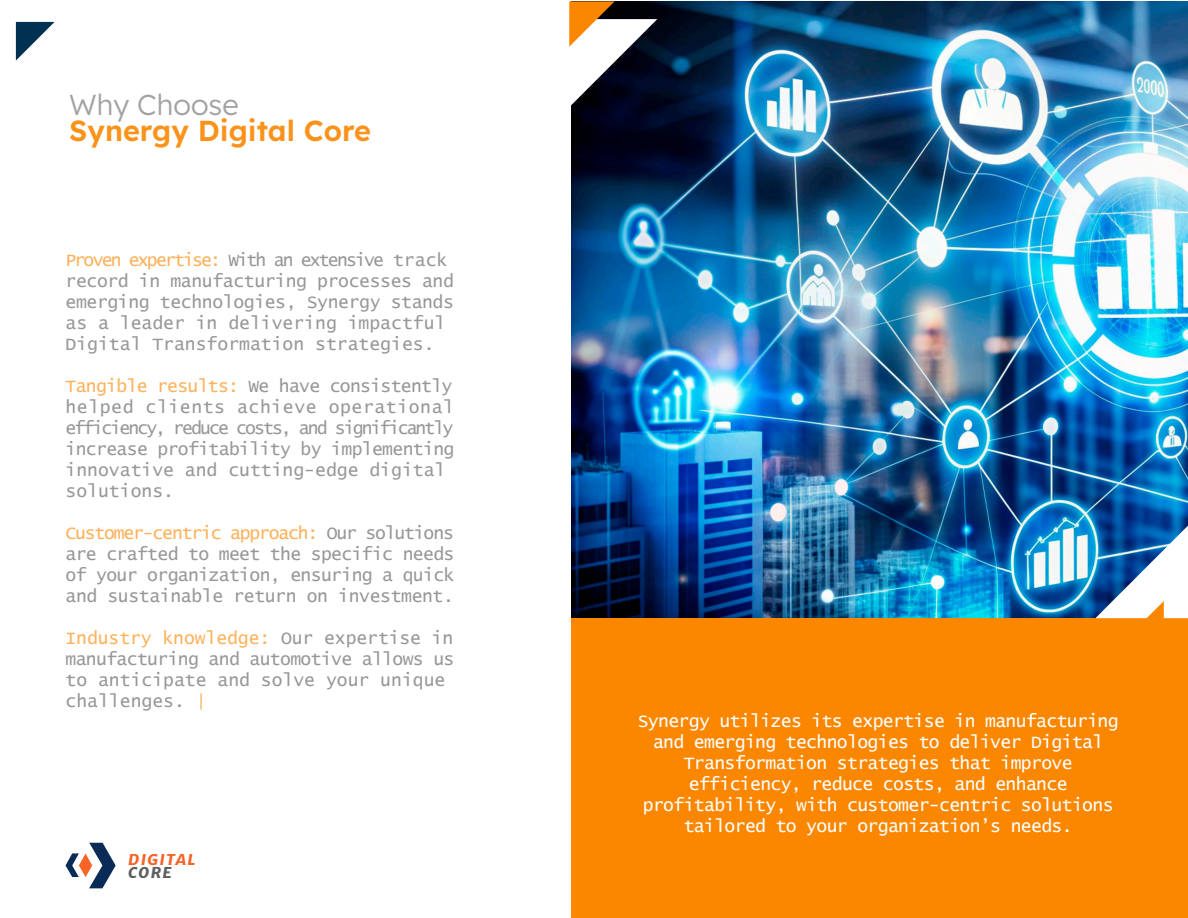
<style>
.page{position:relative;width:1188px;height:918px;background:#fff}
.page>*{position:absolute;margin:0;border:0;box-sizing:border-box;transform-origin:0 0}
.t1{font:600 28.95px "Lexend";color:#fb8700}
.t2{font:300 28.95px "Lexend";color:rgb(95 95 95/.65)}
.t3{font:18px/21px "Lucida Console";letter-spacing:-.02em;color:#5f5f5f}
.t4{font:18px/21px "Lucida Console";letter-spacing:-.035em;color:#fff;text-align:center}
.t5{font:italic 800 14.7px "Merriweather Sans";letter-spacing:.085em;color:#f76428;scale:1.06 1}
.t6{font:italic 800 14.7px "Merriweather Sans";color:#5f5f5f;scale:1.06 1}
.s1{color:#fb8700}
</style>
<div class="page">
<img style="left:572px;top:114px;width:616px;height:504px">
<div style="left:572px;top:618px;width:616px;height:300px;background:#fb8700"></div>
<svg style="left:16px;top:22px;width:39px;height:39px"></svg>
<svg style="left:1095px;top:526px;width:93px;height:93px"></svg>
<svg style="left:66px;top:843px;width:50px;height:45px"></svg>
<img style="left:569px;top:1px;width:619px;height:113px">
<h1 class="t2" style="left:69px;top:84px;width:171px">Why Choose</h1>
<h1 class="t1" style="left:69px;top:110px;width:303px">Synergy Digital Core</h1>
<p class="t3" style="left:66px;top:250px;width:390px"><span class="s1">Proven expertise:</span> With an extensive track record in manufacturing processes and emerging technologies, Synergy stands as a leader in delivering impactful Digital Transformation strategies.</p>
<p class="t3" style="left:66px;top:376px;width:390px"><span class="s1">Tangible results:</span> We have consistently helped clients achieve operational efficiency, reduce costs, and significantly increase profitability by implementing innovative and cutting-edge digital solutions.</p>
<p class="t3" style="left:66px;top:524px;width:390px;text-align:justify"><span class="s1">Customer-centric approach:</span> Our solutions are crafted to meet the specific needs of your organization, ensuring a quick and sustainable return on investment.</p>
<p class="t3" style="left:66px;top:629px;width:390px"><span class="s1">Industry knowledge:</span> Our expertise in manufacturing and automotive allows us to anticipate and solve your unique challenges. <span class="s1">|</span></p>
<p class="t5" style="left:128px;top:846px;width:65px">DIGITAL</p>
<p class="t6" style="left:128px;top:859px;width:43px">CORE</p>
<p class="t4" style="left:638px;top:711px;width:482px">Synergy utilizes its expertise in manufacturing and emerging technologies to deliver Digital Transformation strategies that improve efficiency, reduce costs, and enhance profitability, with customer-centric solutions tailored to your organization’s needs.</p>
</div>
